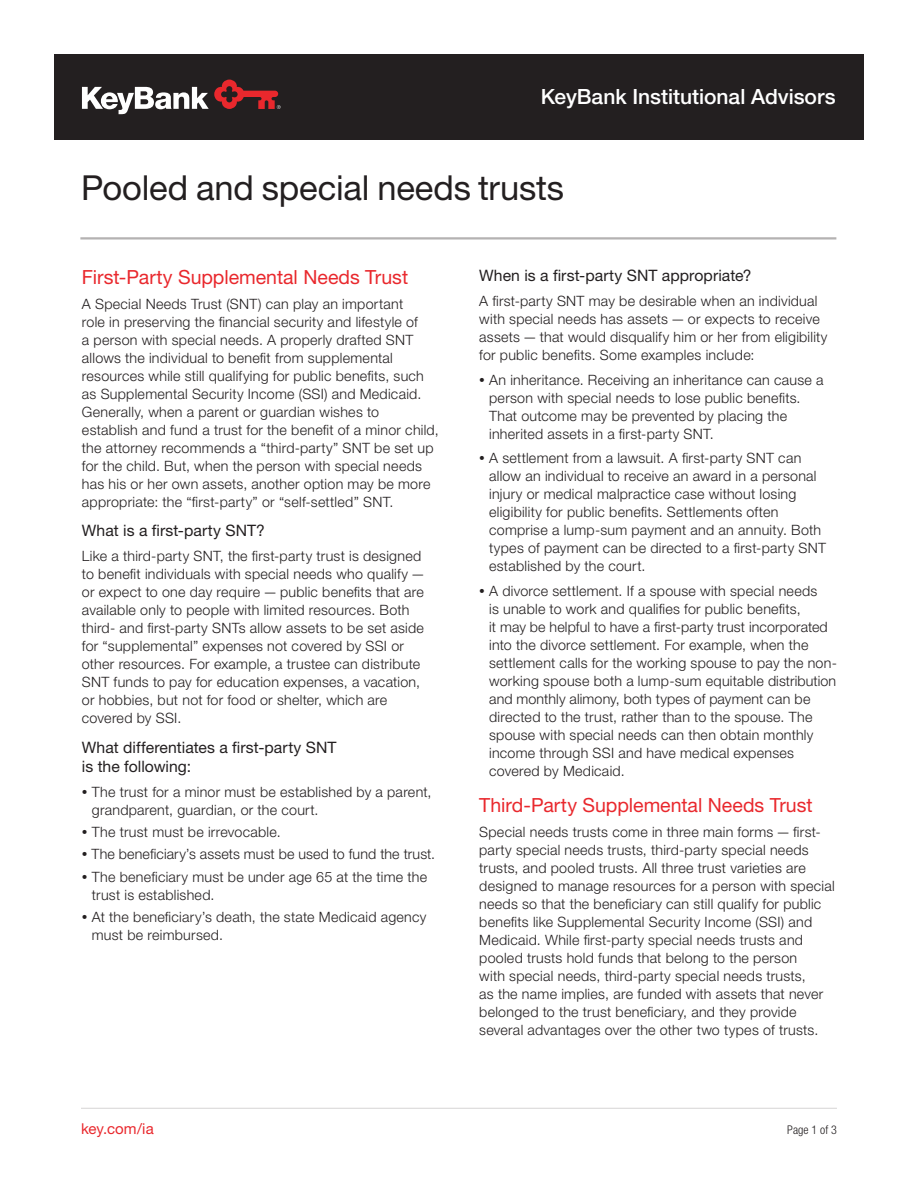
<style>
.page{position:relative;width:918px;height:1188px;background:#fff}
.page>*{position:absolute;margin:0;border:0;box-sizing:border-box;transform-origin:0 0}
.t1{font:34.5px "Helvetica Neue LT Std";letter-spacing:-.005em;color:#231f20}
.t2{font:500 21px "Helvetica Neue LT Std";color:#fff}
.t3{font:19.5px "Helvetica Neue LT Std";color:#e9282d}
.t4{font:15.75px/19.5px "Helvetica Neue LT Std";color:#231f20}
.t5{font:15px "Helvetica Neue LT Std";letter-spacing:.005em;color:#e9282d}
.t6{font:300 14.25px/18px "Helvetica Neue LT Std";letter-spacing:.02em;color:#231f20}
.t7{font:300 condensed 12px "Helvetica Neue LT Std";letter-spacing:.005em;color:#231f20}
.s1{font-size:11.4px}
</style>
<div class="page">
<hr style="left:80px;top:237px;width:756px;height:3px;background:#b4b2b2">
<hr style="left:81px;top:1108px;width:756px;height:1px;background:#b4b2b2">
<div style="left:54px;top:54px;width:810px;height:86px;background:#231f20"></div>
<svg style="left:82px;top:80px;width:199px;height:34px"></svg>
<h2 class="t2" style="left:541px;top:84px;width:296px">KeyBank Institutional Advisors</h2>
<h1 class="t1" style="left:81px;top:167px;width:485px">Pooled and special needs trusts</h1>
<h3 class="t3" style="left:82px;top:265px;width:328px">First-Party Supplemental Needs Trust</h3>
<p class="t6" style="left:82px;top:294px;width:358px">A Special Needs Trust (SNT) can play an important<br>role in preserving the financial security and lifestyle of<br>a person with special needs. A properly drafted SNT allows the individual to benefit from supplemental resources while still qualifying for public benefits, such as Supplemental Security Income (SSI) and Medicaid.<br>Generally, when a parent or guardian wishes to<br>establish and fund a trust for the benefit of a minor child, the attorney recommends a “third-party” SNT be set up for the child. But, when the person with special needs has his or her own assets, another option may be more appropriate: the “first-party” or “self-settled” SNT.</p>
<p class="t4" style="left:82px;top:521px;width:185px">What is a first-party SNT?</p>
<p class="t6" style="left:82px;top:547px;width:345px">Like a third-party SNT, the first-party trust is designed to benefit individuals with special needs who qualify — or expect to one day require — public benefits that are available only to people with limited resources. Both third- and first-party SNTs allow assets to be set aside for “supplemental” expenses not covered by SSI or other resources. For example, a trustee can distribute SNT funds to pay for education expenses, a vacation, or hobbies, but not for food or shelter, which are covered by SSI.</p>
<p class="t4" style="left:82px;top:737px;width:256px">What differentiates a first-party SNT is the following:</p>
<p class="t6" style="left:92px;top:782px;width:341px;text-indent:-10px"><span class="s1">•</span> The trust for a minor must be established by a parent, grandparent, guardian, or the court.</p>
<p class="t6" style="left:82px;top:823px;width:200px"><span class="s1">•</span> The trust must be irrevocable.</p>
<p class="t6" style="left:82px;top:845px;width:355px"><span class="s1">•</span> The beneficiary’s assets must be used to fund the trust.</p>
<p class="t6" style="left:92px;top:867px;width:337px;text-indent:-10px"><span class="s1">•</span> The beneficiary must be under age 65 at the time the trust is established.</p>
<p class="t6" style="left:92px;top:908px;width:336px;text-indent:-10px"><span class="s1">•</span> At the beneficiary’s death, the state Medicaid agency must be reimbursed.</p>
<p class="t4" style="left:479px;top:266px;width:274px">When is a first-party SNT appropriate?</p>
<p class="t6" style="left:479px;top:292px;width:350px">A first-party SNT may be desirable when an individual with special needs has assets — or expects to receive assets — that would disqualify him or her from eligibility for public benefits. Some examples include:</p>
<p class="t6" style="left:489px;top:370px;width:336px;text-indent:-10px"><span class="s1">•</span> An inheritance. Receiving an inheritance can cause a person with special needs to lose public benefits.<br>That outcome may be prevented by placing the inherited assets in a first-party SNT.</p>
<p class="t6" style="left:489px;top:449px;width:338px;text-indent:-10px"><span class="s1">•</span> A settlement from a lawsuit. A first-party SNT can allow an individual to receive an award in a personal injury or medical malpractice case without losing eligibility for public benefits. Settlements often comprise a lump-sum payment and an annuity. Both types of payment can be directed to a first-party SNT established by the court.</p>
<p class="t6" style="left:489px;top:582px;width:349px;text-indent:-10px"><span class="s1">•</span> A divorce settlement. If a spouse with special needs<br>is unable to work and qualifies for public benefits,<br>it may be helpful to have a first-party trust incorporated into the divorce settlement. For example, when the settlement calls for the working spouse to pay the non&shy;working spouse both a lump-sum equitable distribution and monthly alimony, both types of payment can be directed to the trust, rather than to the spouse. The spouse with special needs can then obtain monthly income through SSI and have medical expenses covered by Medicaid.</p>
<h3 class="t3" style="left:479px;top:794px;width:335px">Third-Party Supplemental Needs Trust</h3>
<p class="t6" style="left:479px;top:823px;width:357px">Special needs trusts come in three main forms — first&shy;party special needs trusts, third-party special needs trusts, and pooled trusts. All three trust varieties are designed to manage resources for a person with special needs so that the beneficiary can still qualify for public benefits like Supplemental Security Income (SSI) and Medicaid. While first-party special needs trusts and pooled trusts hold funds that belong to the person<br>with special needs, third-party special needs trusts,<br>as the name implies, are funded with assets that never belonged to the trust beneficiary, and they provide several advantages over the other two types of trusts.</p>
<p class="t5" style="left:81px;top:1120px;width:74px">key.com/ia</p>
<p class="t7" style="left:787px;top:1123px;width:51px">Page 1 of 3</p>
</div>
